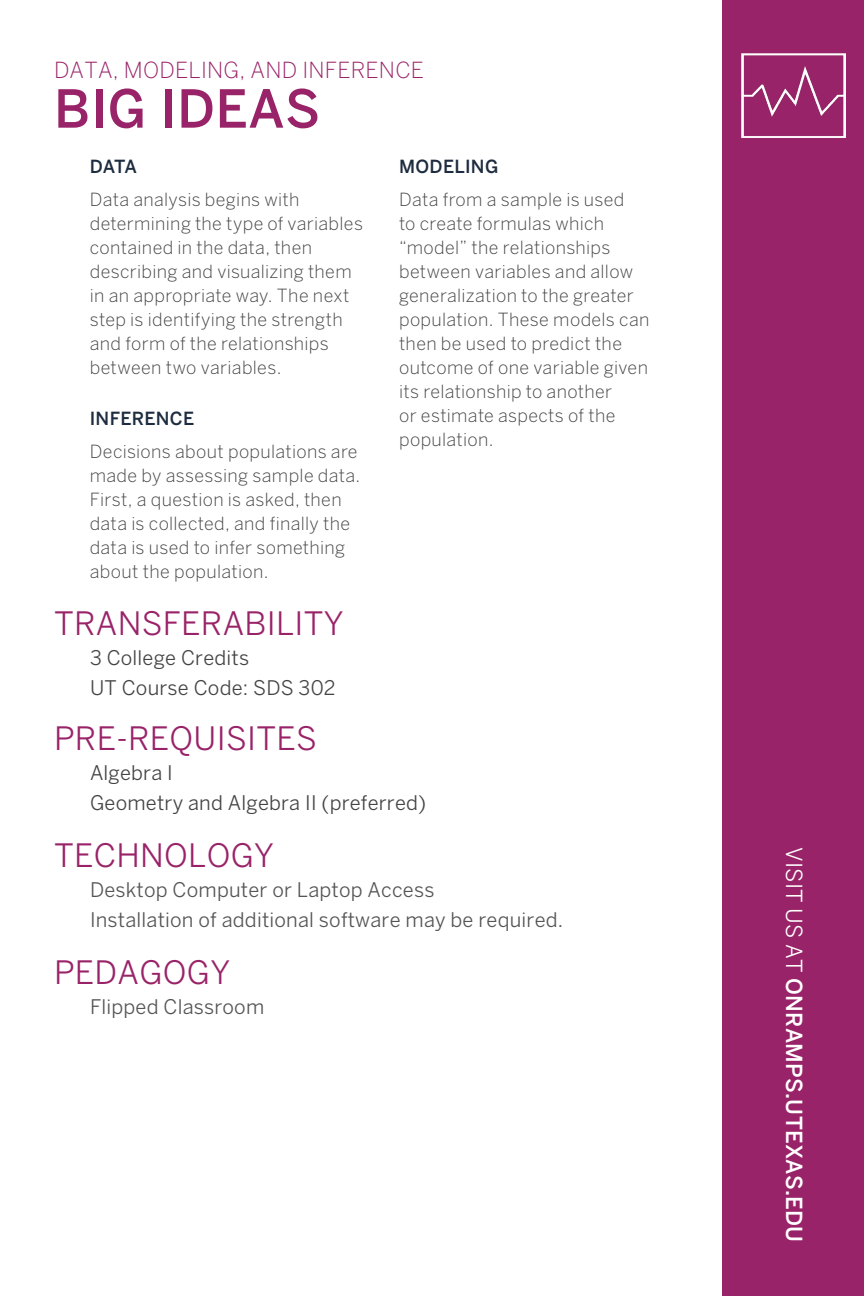
<style>
.page{position:relative;width:864px;height:1296px;background:#fff}
.page>*{position:absolute;margin:0;border:0;box-sizing:border-box;transform-origin:0 0}
.t1{font:500 52px "Benton Sans";letter-spacing:.01em;color:#992368}
.body_copy{font:32px "Benton Sans";letter-spacing:.01em;color:#992368}
.t2{font:500 22px "Benton Sans";letter-spacing:.01em;color:#fff}
.t3{font:300 22px "Benton Sans";letter-spacing:.01em;color:#992368}
.body_copy-2{font:20px "Benton Sans";letter-spacing:.01em;color:#555}
.body_copy-3{font:20px "Benton Sans";letter-spacing:.01em;color:#444}
.big_idea_details{font:300 18px/24px "Benton Sans";letter-spacing:.02em;color:#444}
.big_idea_title{font:500 18px "Benton Sans";letter-spacing:.01em;color:#1e2c3f}
.big_idea_details-2{font:500 18px "Benton Sans";letter-spacing:.015em;color:#1e2c3f}
.s1{font-weight:400}
</style>
<div class="page">
<div style="left:723px;top:0;width:141px;height:1296px;background:#992368"></div>
<img style="left:742px;top:54px;width:103px;height:84px">
<p class="t3" style="left:54px;top:57px;width:371px">DATA, MODELING, AND INFERENCE</p>
<p class="t1" style="left:54px;top:78px;width:268px">BIG IDEAS</p>
<p class="big_idea_title" style="left:90px;top:156px;width:49px">DATA</p>
<p class="big_idea_details" style="left:90px;top:187px;width:275px">Data analysis begins with determining the type of variables contained in the data, then describing and visualizing them in an appropriate way. The next step is identifying the strength and form of the relationships between two variables.</p>
<p class="big_idea_details-2" style="left:90px;top:408px;width:106px">INFERENCE</p>
<p class="big_idea_details" style="left:90px;top:439px;width:272px">Decisions about populations are made by assessing sample data.<br>First, a question is asked, then data is collected, and finally the data is used to infer something about the population.</p>
<p class="big_idea_title" style="left:399px;top:156px;width:101px">MODELING</p>
<p class="big_idea_details" style="left:399px;top:187px;width:252px">Data from a sample is used<br>to create formulas which “model” the relationships between variables and allow generalization to the greater population. These models can then be used to predict the outcome of one variable given its relationship to another<br>or estimate aspects of the population.</p>
<p class="body_copy" style="left:54px;top:604px;width:291px">TRANSFERABILITY</p>
<p class="body_copy-3" style="left:90px;top:646px;width:161px">3 College Credits</p>
<p class="body_copy-3" style="left:90px;top:676px;width:247px">UT Course Code: SDS 302</p>
<p class="body_copy" style="left:54px;top:719px;width:264px">PRE-REQUISITES</p>
<p class="body_copy-3" style="left:90px;top:761px;width:84px">Algebra I</p>
<p class="body_copy-3" style="left:90px;top:791px;width:338px">Geometry and Algebra II (preferred)</p>
<p class="body_copy" style="left:54px;top:836px;width:222px">TECHNOLOGY</p>
<p class="body_copy-2" style="left:90px;top:878px;width:346px">Desktop Computer or Laptop Access</p>
<p class="body_copy-2" style="left:90px;top:908px;width:475px">Installation of additional software may be required.</p>
<p class="body_copy" style="left:54px;top:953px;width:178px">PEDAGOGY</p>
<p class="body_copy-2" style="left:90px;top:995px;width:176px">Flipped Classroom</p>
<p class="t2" style="left:807px;top:847px;width:396px;rotate:90deg"><span class="s1">VISIT US AT</span> ONRAMPS.UTEXAS.EDU</p>
</div>
